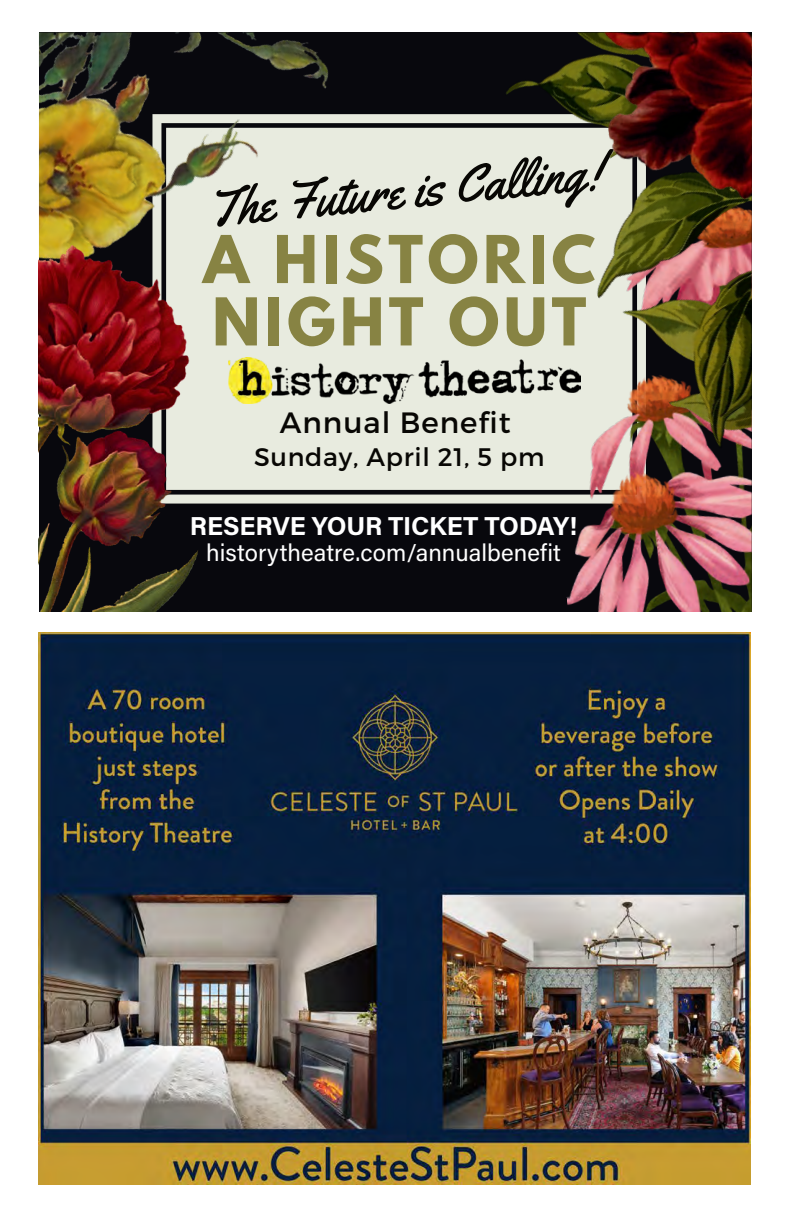
<style>
.page{position:relative;width:792px;height:1224px;background:#fff}
.page>*{position:absolute;margin:0;border:0;box-sizing:border-box;transform-origin:0 0}
.t1{font:700 58.4px/62.4px "League Spartan";letter-spacing:.075em;color:#878343}
.t2{font:52.4px "Yellowtail";color:#080704}
.t3{font:29.4px "Montserrat";letter-spacing:.035em;color:#080704}
.t4{font:700 26px "Acumin Pro";letter-spacing:-.01em;color:#fff}
.t5{font:25.4px "Montserrat";letter-spacing:.03em;color:#080704}
.t6{font:24px "Acumin Pro";letter-spacing:.005em;color:#fff}
</style>
<div class="page">
<div style="left:39px;top:32px;width:713px;height:580px;background:#08080d"></div>
<div style="left:228px;top:114px;width:195px;height:390px;background:#e8ebdf"></div>
<img style="left:39px;top:32px;width:317px;height:321px">
<img style="left:566px;top:526px;width:186px;height:86px">
<img style="left:39px;top:246px;width:189px;height:366px">
<img style="left:228px;top:358px;width:195px;height:46px">
<img style="left:423px;top:32px;width:329px;height:494px">
<img style="left:598px;top:32px;width:154px;height:362px">
<img style="left:38px;top:632px;width:713px;height:552px">
<p class="t2" style="left:204px;top:174px;width:397px;rotate:-5deg">The Future is Calling!</p>
<p class="t1" style="left:203px;top:227px;width:394px">A HISTORIC<br>NIGHT OUT</p>
<p class="t3" style="left:280px;top:404px;width:232px">Annual Benefit</p>
<p class="t5" style="left:254px;top:441px;width:292px">Sunday, April 21, 5 pm</p>
<p class="t4" style="left:190px;top:507px;width:389px">RESERVE YOUR TICKET TODAY!</p>
<p class="t6" style="left:206px;top:536px;width:356px">historytheatre.com/annualbenefit</p>
</div>
